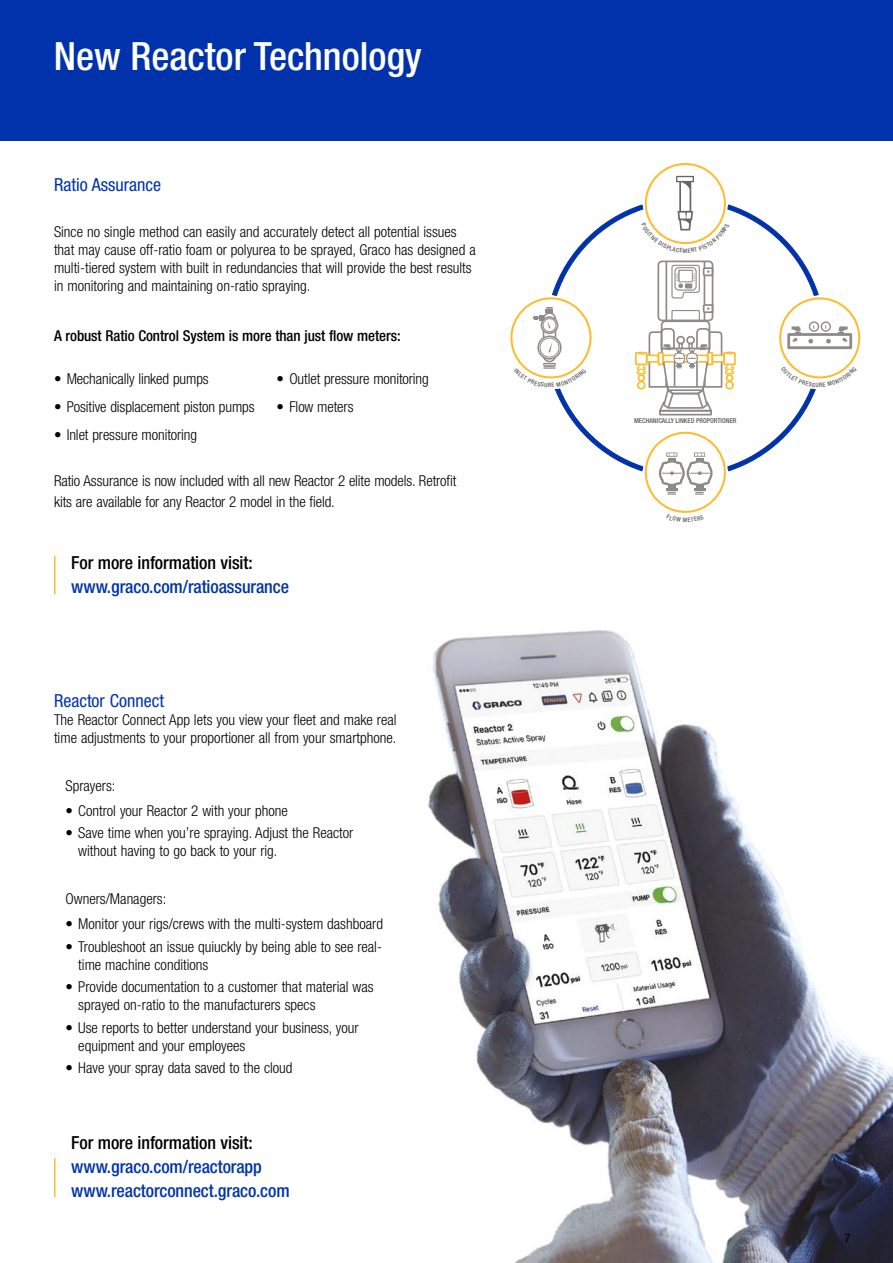
<style>
.page{position:relative;width:893px;height:1263px;background:#fff}
.page>*{position:absolute;margin:0;border:0;box-sizing:border-box;transform-origin:0 0}
.t1{font:500 condensed 39px "Helvetica Neue LT Std";color:#fff}
.t2{font:500 condensed 18px/24.2px "Helvetica Neue LT Std";letter-spacing:-.005em;color:#0033ab}
.t3{font:500 condensed 18px "Helvetica Neue LT Std";letter-spacing:-.005em;color:#000}
.t4{font:condensed 18px "Helvetica Neue LT Std";color:#0033ab}
.t5{font:300 condensed 15px/18px "Helvetica Neue LT Std";color:#000}
.t6{font:500 condensed 15px "Helvetica Neue LT Std";letter-spacing:-.005em;color:#000}
.t7{font:condensed 12px "Helvetica Neue LT Std";color:#000}
.t8{font:500 condensed 6.75px "Helvetica Neue LT Std";color:#585857}
</style>
<div class="page">
<div style="left:0;top:0;width:893px;height:140px;background:#0033ab"></div>
<img style="left:428px;top:495px;width:465px;height:768px">
<hr style="left:54px;top:1158px;width:2px;height:39px;background:#fcbd30">
<hr style="left:54px;top:556px;width:2px;height:38px;background:#fcbd30">
<svg style="left:514px;top:176px;width:343px;height:319px"></svg>
<svg style="left:667px;top:514px;width:37px;height:8px"></svg>
<h1 class="t1" style="left:54px;top:33px;width:369px">New Reactor Technology</h1>
<p class="t4" style="left:54px;top:175px;width:109px">Ratio Assurance</p>
<p class="t5" style="left:54px;top:222px;width:423px">Since no single method can easily and accurately detect all potential issues that may cause off-ratio foam or polyurea to be sprayed, Graco has designed a multi-tiered system with built in redundancies that will provide the best results in monitoring and maintaining on-ratio spraying.</p>
<p class="t6" style="left:54px;top:327px;width:348px">A robust Ratio Control System is more than just flow meters:</p>
<p class="t5" style="left:54px;top:370px;width:156px">• Mechanically linked pumps</p>
<p class="t5" style="left:54px;top:398px;width:202px">• Positive displacement piston pumps</p>
<p class="t5" style="left:54px;top:425px;width:145px">• Inlet pressure monitoring</p>
<p class="t5" style="left:277px;top:370px;width:154px">• Outlet pressure monitoring</p>
<p class="t5" style="left:277px;top:398px;width:78px">• Flow meters</p>
<p class="t5" style="left:54px;top:470px;width:404px;line-height:21px">Ratio Assurance is now included with all new Reactor 2 elite models. Retrofit kits are available for any Reactor 2 model in the field.</p>
<p class="t3" style="left:71px;top:551px;width:183px">For more information visit:</p>
<p class="t2" style="left:71px;top:574px;width:219px">www.graco.com/ratioassurance</p>
<p class="t4" style="left:54px;top:690px;width:112px">Reactor Connect</p>
<p class="t5" style="left:54px;top:711px;width:344px">The Reactor Connect App lets you view your fleet and make real time adjustments to your proportioner all from your smartphone.</p>
<p class="t5" style="left:66px;top:776px;width:51px">Sprayers:</p>
<p class="t5" style="left:66px;top:801px;width:224px">• Control your Reactor 2 with your phone</p>
<p class="t5" style="left:78px;top:824px;width:277px;text-indent:-13px">• Save time when you’re spraying. Adjust the Reactor without having to go back to your rig.</p>
<p class="t5" style="left:66px;top:889px;width:102px">Owners/Managers:</p>
<p class="t5" style="left:66px;top:915px;width:319px">• Monitor your rigs/crews with the multi-system dashboard</p>
<p class="t5" style="left:78px;top:937px;width:305px;text-indent:-13px">• Troubleshoot an issue quiuckly by being able to see real&shy;time machine conditions</p>
<p class="t5" style="left:78px;top:978px;width:297px;text-indent:-13px">• Provide documentation to a customer that material was sprayed on-ratio to the manufacturers specs</p>
<p class="t5" style="left:78px;top:1018px;width:282px;text-indent:-13px">• Use reports to better understand your business, your equipment and your employees</p>
<p class="t5" style="left:66px;top:1059px;width:229px">• Have your spray data saved to the cloud</p>
<p class="t3" style="left:71px;top:1131px;width:183px">For more information visit:</p>
<p class="t2" style="left:71px;top:1154px;width:220px">www.graco.com/reactorapp www.reactorconnect.graco.com</p>
<p class="t8" style="left:634px;top:417px;width:104px">MECHANICALLY LINKED PROPORTIONER</p>
<p class="t7" style="left:845px;top:1230px;width:7px">7</p>
</div>
